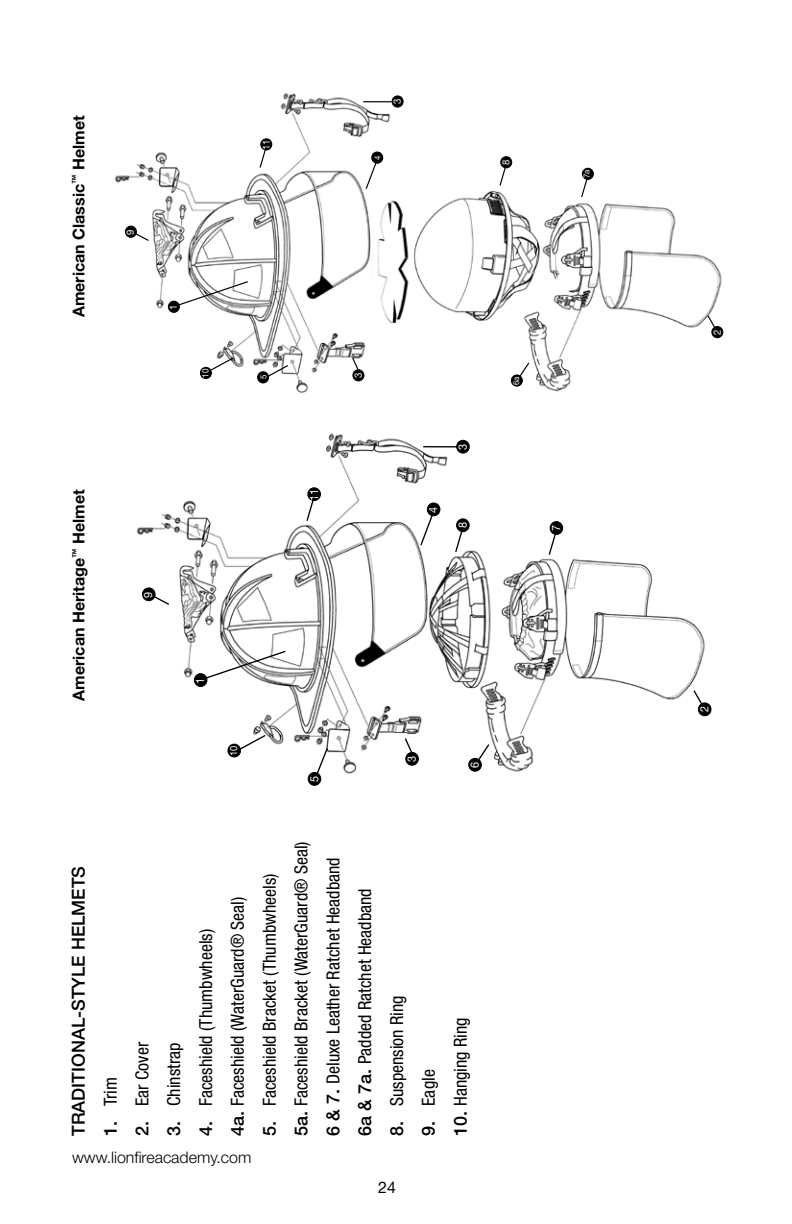
<style>
.page{position:relative;width:792px;height:1224px;background:#fff}
.page>*{position:absolute;margin:0;border:0;box-sizing:border-box;transform-origin:0 0}
.t1{font:condensed 18px/31.8px "Helvetica Neue LT Std";color:#000}
.t2{font:500 18px "Helvetica Neue LT Std";color:#000}
.t3{font:700 16.2px "Helvetica Neue LT Std";color:#000}
.t4{font:300 16px "Helvetica Neue LT Std";color:#000}
.t5{font:16px "Helvetica Neue LT Std";color:#000}
.t6{font:11.4px "Helvetica Neue LT Std";color:#fff;scale:.95 1}
.t7{font:10px "Helvetica Neue LT Std";color:#fff;scale:.95 1}
.t8{font:9.8px "Helvetica Neue LT Std";color:#fff;scale:.95 1}
.t9{font:8.6px "Helvetica Neue LT Std";color:#fff;scale:.95 1}
.t10{font:8.2px "Helvetica Neue LT Std";color:#fff;scale:.95 1}
.s1{font-weight:500;font-stretch:normal}
</style>
<div class="page">
<img style="left:137px;top:433px;width:575px;height:343px">
<svg style="left:152px;top:594px;width:19px;height:12px"></svg>
<div style="left:142px;top:588px;width:13px;height:13px;background:#000;border-radius:50%"></div>
<div style="left:142px;top:588px;width:13px;height:13px;border:1px solid #000;border-radius:50%"></div>
<div style="left:308px;top:773px;width:13px;height:12px;background:#000;border-radius:50%"></div>
<div style="left:308px;top:772px;width:13px;height:14px;border:1px solid #000;border-radius:50%"></div>
<svg style="left:316px;top:747px;width:13px;height:28px"></svg>
<div style="left:406px;top:752px;width:12px;height:13px;background:#000;border-radius:50%"></div>
<div style="left:405px;top:752px;width:14px;height:14px;border:1px solid #000;border-radius:50%"></div>
<svg style="left:404px;top:737px;width:9px;height:17px"></svg>
<div style="left:469px;top:758px;width:12px;height:13px;background:#000;border-radius:50%"></div>
<div style="left:468px;top:758px;width:14px;height:14px;border:1px solid #000;border-radius:50%"></div>
<svg style="left:477px;top:743px;width:14px;height:19px"></svg>
<div style="left:698px;top:703px;width:13px;height:13px;background:#000;border-radius:50%"></div>
<div style="left:698px;top:703px;width:13px;height:13px;border:1px solid #000;border-radius:50%"></div>
<svg style="left:692px;top:689px;width:13px;height:20px"></svg>
<div style="left:550px;top:522px;width:13px;height:12px;background:#000;border-radius:50%"></div>
<div style="left:550px;top:521px;width:13px;height:14px;border:1px solid #000;border-radius:50%"></div>
<svg style="left:548px;top:530px;width:10px;height:26px"></svg>
<div style="left:457px;top:519px;width:12px;height:13px;background:#000;border-radius:50%"></div>
<div style="left:456px;top:519px;width:14px;height:13px;border:1px solid #000;border-radius:50%"></div>
<svg style="left:454px;top:527px;width:10px;height:27px"></svg>
<div style="left:427px;top:503px;width:13px;height:13px;background:#000;border-radius:50%"></div>
<div style="left:427px;top:503px;width:13px;height:13px;border:1px solid #000;border-radius:50%"></div>
<svg style="left:419px;top:512px;width:15px;height:35px"></svg>
<div style="left:457px;top:440px;width:12px;height:13px;background:#000;border-radius:50%"></div>
<div style="left:456px;top:440px;width:14px;height:13px;border:1px solid #000;border-radius:50%"></div>
<hr style="left:423px;top:446px;width:34px;height:1px;background:#000">
<svg style="left:204px;top:650px;width:83px;height:30px"></svg>
<div style="left:194px;top:674px;width:13px;height:12px;background:#000;border-radius:50%"></div>
<div style="left:194px;top:673px;width:13px;height:14px;border:1px solid #000;border-radius:50%"></div>
<svg style="left:238px;top:734px;width:29px;height:17px"></svg>
<div style="left:228px;top:744px;width:13px;height:13px;background:#000;border-radius:50%"></div>
<div style="left:228px;top:744px;width:13px;height:13px;border:1px solid #000;border-radius:50%"></div>
<div style="left:308px;top:488px;width:12px;height:13px;background:#000;border-radius:50%"></div>
<div style="left:308px;top:487px;width:13px;height:14px;border:1px solid #000;border-radius:50%"></div>
<svg style="left:305px;top:496px;width:11px;height:26px"></svg>
<img style="left:114px;top:93px;width:610px;height:300px">
<svg style="left:134px;top:232px;width:16px;height:10px"></svg>
<div style="left:125px;top:226px;width:11px;height:11px;background:#000;border-radius:50%"></div>
<div style="left:125px;top:226px;width:12px;height:12px;border:1px solid #000;border-radius:50%"></div>
<div style="left:258px;top:372px;width:11px;height:11px;background:#000;border-radius:50%"></div>
<div style="left:257px;top:371px;width:12px;height:12px;border:1px solid #000;border-radius:50%"></div>
<svg style="left:264px;top:364px;width:25px;height:15px"></svg>
<div style="left:353px;top:370px;width:11px;height:11px;background:#000;border-radius:50%"></div>
<div style="left:353px;top:369px;width:11px;height:12px;border:1px solid #000;border-radius:50%"></div>
<svg style="left:351px;top:356px;width:8px;height:15px"></svg>
<div style="left:511px;top:375px;width:11px;height:11px;background:#000;border-radius:50%"></div>
<div style="left:511px;top:375px;width:12px;height:11px;border:1px solid #000;border-radius:50%"></div>
<svg style="left:518px;top:361px;width:12px;height:17px"></svg>
<div style="left:712px;top:327px;width:11px;height:11px;background:#000;border-radius:50%"></div>
<div style="left:712px;top:326px;width:11px;height:12px;border:1px solid #000;border-radius:50%"></div>
<svg style="left:706px;top:314px;width:12px;height:17px"></svg>
<div style="left:582px;top:168px;width:11px;height:11px;background:#000;border-radius:50%"></div>
<div style="left:582px;top:168px;width:12px;height:12px;border:1px solid #000;border-radius:50%"></div>
<svg style="left:580px;top:175px;width:9px;height:24px"></svg>
<div style="left:501px;top:157px;width:11px;height:11px;background:#000;border-radius:50%"></div>
<div style="left:500px;top:156px;width:12px;height:12px;border:1px solid #000;border-radius:50%"></div>
<svg style="left:499px;top:164px;width:8px;height:23px"></svg>
<div style="left:372px;top:152px;width:11px;height:11px;background:#000;border-radius:50%"></div>
<div style="left:371px;top:152px;width:12px;height:11px;border:1px solid #000;border-radius:50%"></div>
<svg style="left:365px;top:160px;width:13px;height:30px"></svg>
<div style="left:392px;top:96px;width:11px;height:11px;background:#000;border-radius:50%"></div>
<div style="left:392px;top:96px;width:11px;height:11px;border:1px solid #000;border-radius:50%"></div>
<svg style="left:363px;top:101px;width:29px;height:1px"></svg>
<svg style="left:177px;top:280px;width:72px;height:26px"></svg>
<div style="left:168px;top:301px;width:11px;height:11px;background:#000;border-radius:50%"></div>
<div style="left:168px;top:301px;width:12px;height:12px;border:1px solid #000;border-radius:50%"></div>
<svg style="left:210px;top:356px;width:25px;height:16px"></svg>
<div style="left:200px;top:367px;width:11px;height:12px;background:#000;border-radius:50%"></div>
<div style="left:200px;top:367px;width:12px;height:12px;border:1px solid #000;border-radius:50%"></div>
<div style="left:261px;top:139px;width:11px;height:11px;background:#000;border-radius:50%"></div>
<div style="left:261px;top:139px;width:11px;height:11px;border:1px solid #000;border-radius:50%"></div>
<svg style="left:259px;top:146px;width:9px;height:23px"></svg>
<p class="t3" style="left:69px;top:317px;width:203px;rotate:-90deg">American Classic<sup>™</sup> Helmet</p>
<p class="t3" style="left:69px;top:701px;width:213px;rotate:-90deg">American Heritage<sup>™</sup> Helmet</p>
<p class="t7" style="left:124px;top:235px;width:7px;rotate:-90deg">9</p>
<p class="t7" style="left:167px;top:310px;width:7px;rotate:-90deg">1</p>
<p class="t9" style="left:200px;top:378px;width:11px;rotate:-90deg">10</p>
<p class="t6" style="left:141px;top:598px;width:8px;rotate:-90deg">9</p>
<p class="t7" style="left:260px;top:150px;width:13px;rotate:-90deg">11</p>
<p class="t7" style="left:391px;top:104px;width:7px;rotate:-90deg">3</p>
<p class="t10" style="left:373px;top:160px;width:6px;rotate:-90deg">4</p>
<p class="t7" style="left:500px;top:165px;width:7px;rotate:-90deg">8</p>
<p class="t10" style="left:259px;top:379px;width:6px;rotate:-90deg">5</p>
<p class="t7" style="left:352px;top:378px;width:7px;rotate:-90deg">3</p>
<p class="t6" style="left:307px;top:501px;width:14px;rotate:-90deg">11</p>
<p class="t6" style="left:456px;top:450px;width:8px;rotate:-90deg">3</p>
<p class="t6" style="left:426px;top:513px;width:8px;rotate:-90deg">4</p>
<p class="t6" style="left:456px;top:528px;width:8px;rotate:-90deg">8</p>
<p class="t10" style="left:511px;top:385px;width:11px;rotate:-90deg">6a</p>
<p class="t6" style="left:193px;top:684px;width:8px;rotate:-90deg">1</p>
<p class="t8" style="left:228px;top:756px;width:12px;rotate:-90deg">10</p>
<p class="t6" style="left:308px;top:782px;width:8px;rotate:-90deg">5</p>
<p class="t6" style="left:405px;top:762px;width:8px;rotate:-90deg">3</p>
<p class="t6" style="left:468px;top:768px;width:8px;rotate:-90deg">6</p>
<p class="t2" style="left:68px;top:1136px;width:272px;rotate:-90deg">TRADITIONAL-STYLE HELMETS</p>
<p class="t1" style="left:94px;top:1136px;width:61px;rotate:-90deg"><span class="s1">1.</span> Trim</p>
<p class="t1" style="left:126px;top:1136px;width:95px;rotate:-90deg"><span class="s1">2.</span> Ear Cover</p>
<p class="t1" style="left:158px;top:1136px;width:95px;rotate:-90deg"><span class="s1">3.</span> Chinstrap</p>
<p class="t1" style="left:190px;top:1136px;width:241px;rotate:-90deg"><span class="s1">4.</span> Faceshield (Thumbwheels)<br><span class="s1">4a.</span> Faceshield (WaterGuard® Seal)</p>
<p class="t4" style="left:72px;top:1148px;width:181px">www.lionfireacademy.com</p>
<p class="t1" style="left:253px;top:1136px;width:296px;rotate:-90deg"><span class="s1">5.</span> Faceshield Bracket (Thumbwheels)<br><span class="s1">5a.</span> Faceshield Bracket (WaterGuard® Seal)<br><span class="s1">6 &amp; 7.</span> Deluxe Leather Ratchet Headband <span class="s1">6a &amp; 7a.</span> Padded Ratchet Headband</p>
<p class="t1" style="left:381px;top:1136px;width:142px;rotate:-90deg"><span class="s1">8.</span> Suspension Ring</p>
<p class="t5" style="left:378px;top:1178px;width:19px">24</p>
<p class="t1" style="left:413px;top:1136px;width:68px;rotate:-90deg"><span class="s1">9.</span> Eagle</p>
<p class="t1" style="left:444px;top:1136px;width:120px;rotate:-90deg"><span class="s1">10.</span> Hanging Ring</p>
<p class="t10" style="left:582px;top:178px;width:11px;rotate:-90deg">7a</p>
<p class="t6" style="left:549px;top:531px;width:8px;rotate:-90deg">7</p>
<p class="t7" style="left:711px;top:335px;width:7px;rotate:-90deg">2</p>
<p class="t6" style="left:698px;top:712px;width:8px;rotate:-90deg">2</p>
</div>
